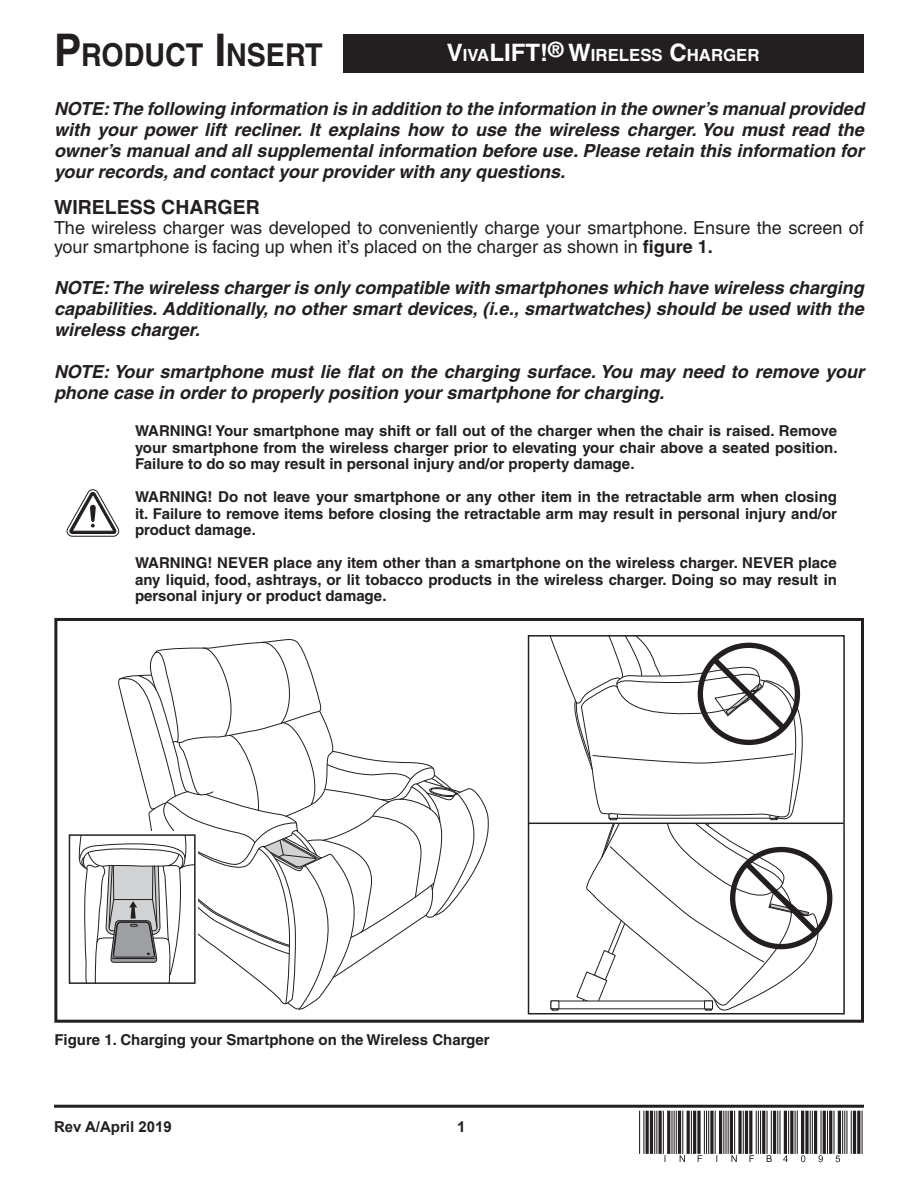
<style>
.page{position:relative;width:918px;height:1188px;background:#fff}
.page>*{position:absolute;margin:0;border:0;box-sizing:border-box;transform-origin:0 0}
.Product_Insert__head{font:700 31.5px "Helvetica";color:#231f20;scale:.91 1}
.Heading{font:700 19.5px "Helvetica";color:#231f20}
.NOTES{font:italic 700 18px/21px "Helvetica";color:#231f20;text-align:justify}
.Body_text{font:18px/19.5px "Helvetica";color:#231f20}
.Body_text-2{font:italic 700 18px/21px "Helvetica";color:#231f20}
.Text_for_black_recta{font:700 16.8px "Helvetica";color:#fff}
.WARNINGS{font:700 15px/16.5px "Helvetica";color:#231f20;text-align:justify}
.Figure_captions{font:700 15px "Helvetica";color:#231f20}
.Footer__product_inse{font:700 15px "Arial";color:#231f20}
.s1{font-size:45px}
.s2{font-size:24px}
.s3{font-weight:700}
</style>
<div class="page">
<hr style="left:54px;top:1105px;width:810px;height:3px;background:#231f20">
<div style="left:343px;top:35px;width:521px;height:38px;background:#231f20"></div>
<hr style="left:654px;top:1111px;width:1px;height:43px;background:#231f20">
<hr style="left:650px;top:1111px;width:3px;height:43px;background:#231f20">
<hr style="left:646px;top:1111px;width:3px;height:43px;background:#231f20">
<hr style="left:643px;top:1111px;width:1px;height:43px;background:#231f20">
<hr style="left:639px;top:1111px;width:1px;height:43px;background:#231f20">
<hr style="left:671px;top:1111px;width:2px;height:43px;background:#231f20">
<hr style="left:667px;top:1111px;width:3px;height:43px;background:#231f20">
<hr style="left:663px;top:1111px;width:1px;height:43px;background:#231f20">
<svg style="left:658px;top:1111px;width:4px;height:43px"></svg>
<hr style="left:656px;top:1111px;width:1px;height:43px;background:#231f20">
<svg style="left:674px;top:1111px;width:33px;height:51px"></svg>
<hr style="left:723px;top:1111px;width:1px;height:43px;background:#231f20">
<hr style="left:719px;top:1111px;width:3px;height:43px;background:#231f20">
<hr style="left:715px;top:1111px;width:1px;height:43px;background:#231f20">
<svg style="left:710px;top:1111px;width:4px;height:43px"></svg>
<hr style="left:708px;top:1111px;width:1px;height:43px;background:#231f20">
<svg style="left:725px;top:1111px;width:68px;height:51px"></svg>
<hr style="left:810px;top:1111px;width:1px;height:43px;background:#231f20">
<svg style="left:805px;top:1111px;width:4px;height:43px"></svg>
<svg style="left:801px;top:1155px;width:4px;height:7px"></svg>
<hr style="left:801px;top:1111px;width:3px;height:43px;background:#231f20">
<hr style="left:797px;top:1111px;width:1px;height:43px;background:#231f20">
<hr style="left:795px;top:1111px;width:1px;height:43px;background:#231f20">
<svg style="left:812px;top:1111px;width:33px;height:51px"></svg>
<hr style="left:862px;top:1111px;width:1px;height:43px;background:#231f20">
<hr style="left:857px;top:1111px;width:3px;height:43px;background:#231f20">
<hr style="left:853px;top:1111px;width:3px;height:43px;background:#231f20">
<hr style="left:851px;top:1111px;width:1px;height:43px;background:#231f20">
<hr style="left:846px;top:1111px;width:1px;height:43px;background:#231f20">
<div style="left:528px;top:635px;width:317px;height:379px;border:1px solid #231f20"></div>
<hr style="left:529px;top:823px;width:315px;height:1px;background:#231f20">
<svg style="left:531px;top:636px;width:301px;height:375px"></svg>
<svg style="left:68px;top:834px;width:1px;height:150px"></svg>
<svg style="left:78px;top:639px;width:411px;height:371px"></svg>
<div style="left:69px;top:834px;width:127px;height:150px;border:1px solid #231f20"></div>
<div style="left:54px;top:618px;width:810px;height:405px;border:3px solid #231f20"></div>
<svg style="left:66px;top:490px;width:53px;height:47px"></svg>
<p class="Product_Insert__head" style="left:54px;top:36px;width:297px"><span class="s1">P</span>RODUCT <span class="s1">I</span>NSERT</p>
<p class="Text_for_black_recta" style="left:447px;top:45px;width:314px"><span class="s2">V</span>IVA<span class="s2">LIFT!</span><sup>®</sup> <span class="s2">W</span>IRELESS <span class="s2">C</span>HARGER</p>
<p class="NOTES" style="left:54px;top:98px;width:811px">NOTE: The following information is in addition to the information in the owner’s manual provided with your power lift recliner. It explains how to use the wireless charger. You must read the owner’s manual and all supplemental information before use. Please retain this information for your records, and contact your provider with any questions.</p>
<p class="Heading" style="left:54px;top:196px;width:207px">WIRELESS CHARGER</p>
<p class="Body_text" style="left:54px;top:218px;width:811px">The wireless charger was developed to conveniently charge your smartphone. Ensure the screen of your smartphone is facing up when it’s placed on the charger as shown in <span class="s3">figure 1.</span></p>
<p class="NOTES" style="left:54px;top:277px;width:811px">NOTE: The wireless charger is only compatible with smartphones which have wireless charging capabilities. Additionally, no other smart devices, (i.e., smartwatches) should be used with the wireless charger.</p>
<p class="Body_text-2" style="left:54px;top:361px;width:812px">NOTE: Your smartphone must lie flat on the charging surface. You may need to remove your phone case in order to properly position your smartphone for charging.</p>
<p class="WARNINGS" style="left:135px;top:423px;width:704px">WARNING! Your smartphone may shift or fall out of the charger when the chair is raised. Remove your smartphone from the wireless charger prior to elevating your chair above a seated position.<br>Failure to do so may result in personal injury and/or property damage.</p>
<p class="WARNINGS" style="left:135px;top:489px;width:704px">WARNING! Do not leave your smartphone or any other item in the retractable arm when closing it. Failure to remove items before closing the retractable arm may result in personal injury and/or product damage.</p>
<p class="WARNINGS" style="left:135px;top:555px;width:704px">WARNING! NEVER place any item other than a smartphone on the wireless charger. NEVER place any liquid, food, ashtrays, or lit tobacco products in the wireless charger. Doing so may result in personal injury or product damage.</p>
<p class="Figure_captions" style="left:54px;top:1030px;width:437px">Figure 1. Charging your Smartphone on the Wireless Charger</p>
<p class="Footer__product_inse" style="left:54px;top:1116px;width:119px">Rev A/April 2019</p>
<p class="Footer__product_inse" style="left:457px;top:1116px;width:10px">1</p>
</div>
